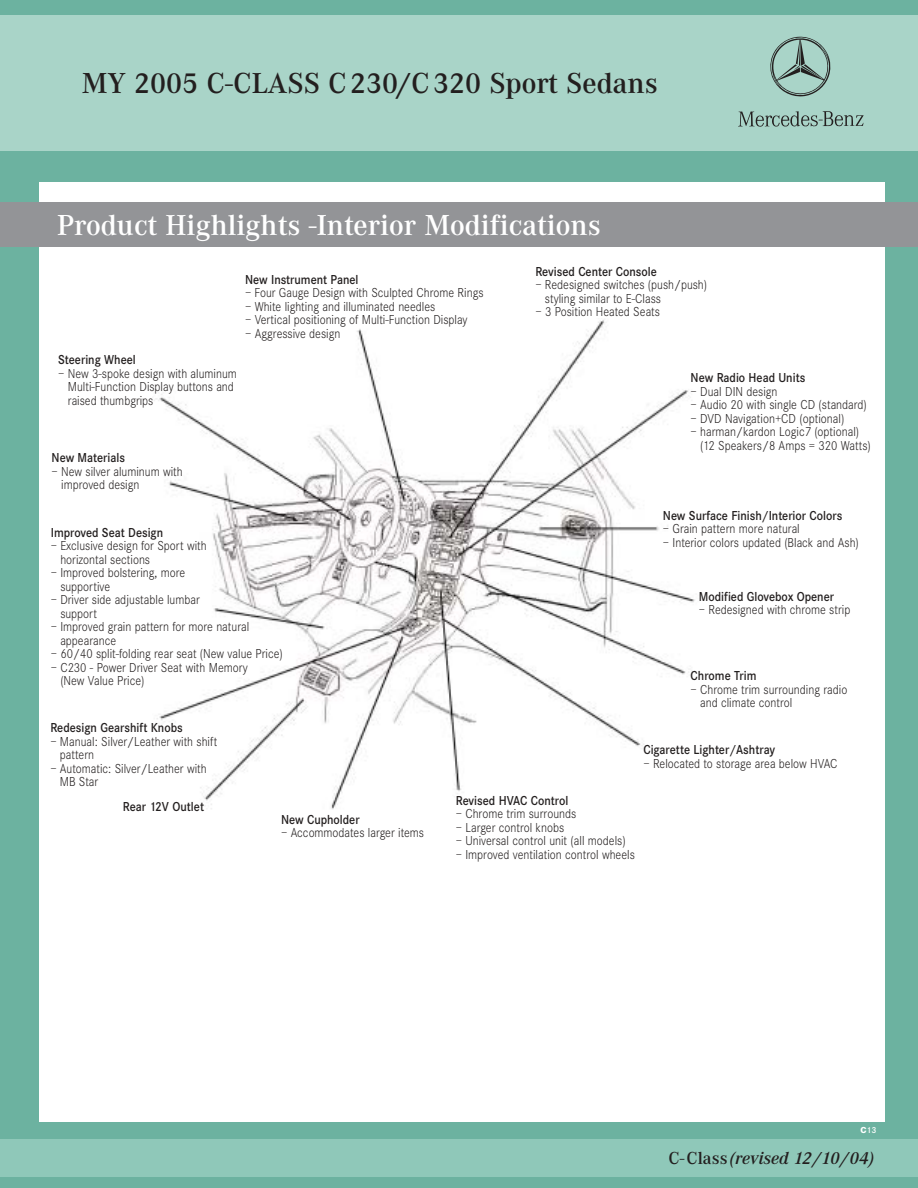
<style>
.page{position:relative;width:918px;height:1188px;background:#6cb2a0}
.page>*{position:absolute;margin:0;border:0;box-sizing:border-box;transform-origin:0 0}
.t1{font:600 30px "Corporate A";color:#fff}
.t2{font:600 30px "Corporate A";color:#231f1f}
.t3{font:italic 600 18px "Corporate A";color:#231f1f}
.t4{font:300 13.5px/13.5px "Corporate S";color:#231f1f;scale:.9 1}
.t5{font:600 13.5px "Corporate S";color:#231f1f;scale:.9 1}
.t6{font:600 9px "Corporate S";color:#fff}
.s1{font-weight:800}
.s2{font-style:normal}
</style>
<div class="page">
<div style="left:0;top:15px;width:918px;height:135px;background:#a9d4c8"></div>
<svg style="left:738px;top:111px;width:126px;height:16px"></svg>
<svg style="left:770px;top:36px;width:61px;height:61px"></svg>
<div style="left:39px;top:182px;width:846px;height:940px;background:#fff"></div>
<div style="left:1px;top:1140px;width:917px;height:37px;background:#8fc8b9"></div>
<div style="left:0;top:202px;width:918px;height:45px;background:#939497"></div>
<img style="left:154px;top:319px;width:541px;height:491px">
<h1 class="t2" style="left:82px;top:71px;width:578px">MY 2005 C-CLASS C230/C320 Sport Sedans</h1>
<h1 class="t1" style="left:57px;top:212px;width:546px">Product Highlights -Interior Modifications</h1>
<p class="t5" style="left:58px;top:355px;width:88px">Steering Wheel</p>
<p class="t4" style="left:68px;top:368px;width:189px;text-indent:-10px">– New 3-spoke design with aluminum<br>Multi-Function Display buttons and raised thumbgrips</p>
<p class="t5" style="left:245px;top:274px;width:128px">New Instrument Panel</p>
<p class="t4" style="left:245px;top:287px;width:267px">– Four Gauge Design with Sculpted Chrome Rings</p>
<p class="t4" style="left:245px;top:301px;width:213px">– White lighting and illuminated needles</p>
<p class="t4" style="left:245px;top:314px;width:249px">– Vertical positioning of Multi-Function Display</p>
<p class="t4" style="left:245px;top:328px;width:107px">– Aggressive design</p>
<p class="t5" style="left:52px;top:453px;width:83px">New Materials</p>
<p class="t4" style="left:61px;top:466px;width:137px;text-indent:-10px">– New silver aluminum with improved design</p>
<p class="t5" style="left:51px;top:527px;width:126px">Improved Seat Design</p>
<p class="t4" style="left:60px;top:540px;width:164px;text-indent:-10px">– Exclusive design for Sport with horizontal sections</p>
<p class="t4" style="left:60px;top:567px;width:140px;text-indent:-10px">– Improved bolstering, more supportive</p>
<p class="t4" style="left:60px;top:594px;width:157px;text-indent:-10px">– Driver side adjustable lumbar support</p>
<p class="t4" style="left:60px;top:621px;width:211px;text-indent:-10px">– Improved grain pattern for more natural appearance</p>
<p class="t4" style="left:51px;top:648px;width:259px">– 60/40 split-folding rear seat (New value Price)</p>
<p class="t4" style="left:60px;top:662px;width:210px;text-indent:-10px">– C230 - Power Driver Seat with Memory (New Value Price)</p>
<p class="t5" style="left:50px;top:723px;width:149px">Redesign Gearshift Knobs</p>
<p class="t4" style="left:60px;top:736px;width:176px;text-indent:-10px">– Manual: Silver/Leather with shift pattern</p>
<p class="t4" style="left:60px;top:763px;width:165px;text-indent:-9px">– Automatic: Silver/Leather with<br>MB Star</p>
<p class="t5" style="left:535px;top:266px;width:136px">Revised Center Console</p>
<p class="t4" style="left:545px;top:279px;width:182px;text-indent:-10px">– Redesigned switches (push/push) styling similar to E-Class</p>
<p class="t4" style="left:535px;top:306px;width:140px">– 3 Position Heated Seats</p>
<p class="t5" style="left:691px;top:373px;width:129px">New Radio Head Units</p>
<p class="t4" style="left:691px;top:386px;width:98px">– Dual DIN design</p>
<p class="t4" style="left:691px;top:399px;width:197px">– Audio 20 with single CD (standard)</p>
<p class="t4" style="left:691px;top:413px;width:172px">– DVD Navigation+CD (optional)</p>
<p class="t4" style="left:700px;top:426px;width:191px;text-indent:-10px">– harman/kardon Logic7 (optional) (12 Speakers/8 Amps = 320 Watts)</p>
<p class="t5" style="left:663px;top:510px;width:201px">New Surface Finish/Interior Colors</p>
<p class="t4" style="left:663px;top:523px;width:154px">– Grain pattern more natural</p>
<p class="t4" style="left:663px;top:537px;width:219px">– Interior colors updated (Black and Ash)</p>
<p class="t5" style="left:699px;top:591px;width:152px">Modified Glovebox Opener</p>
<p class="t4" style="left:699px;top:604px;width:170px">– Redesigned with chrome strip</p>
<p class="t5" style="left:691px;top:671px;width:75px">Chrome Trim</p>
<p class="t4" style="left:700px;top:684px;width:165px;text-indent:-10px">– Chrome trim surrounding radio and climate control</p>
<p class="t5" style="left:643px;top:745px;width:148px">Cigarette Lighter/Ashtray</p>
<p class="t4" style="left:643px;top:758px;width:217px">– Relocated to storage area below HVAC</p>
<p class="t5" style="left:123px;top:801px;width:92px">Rear 12V Outlet</p>
<p class="t5" style="left:281px;top:814px;width:89px">New Cupholder</p>
<p class="t4" style="left:281px;top:827px;width:160px">– Accommodates larger items</p>
<p class="t5" style="left:456px;top:795px;width:127px">Revised HVAC Control</p>
<p class="t4" style="left:456px;top:808px;width:135px">– Chrome trim surrounds</p>
<p class="t4" style="left:456px;top:822px;width:122px">– Larger control knobs</p>
<p class="t4" style="left:456px;top:835px;width:190px">– Universal control unit (all models)</p>
<p class="t4" style="left:456px;top:849px;width:200px">– Improved ventilation control wheels</p>
<p class="t6" style="left:860px;top:1127px;width:17px"><span class="s1">C</span>13</p>
<h2 class="t3" style="left:669px;top:1151px;width:207px"><span class="s2">C-Class</span> (revised 12/10/04)</h2>
</div>
